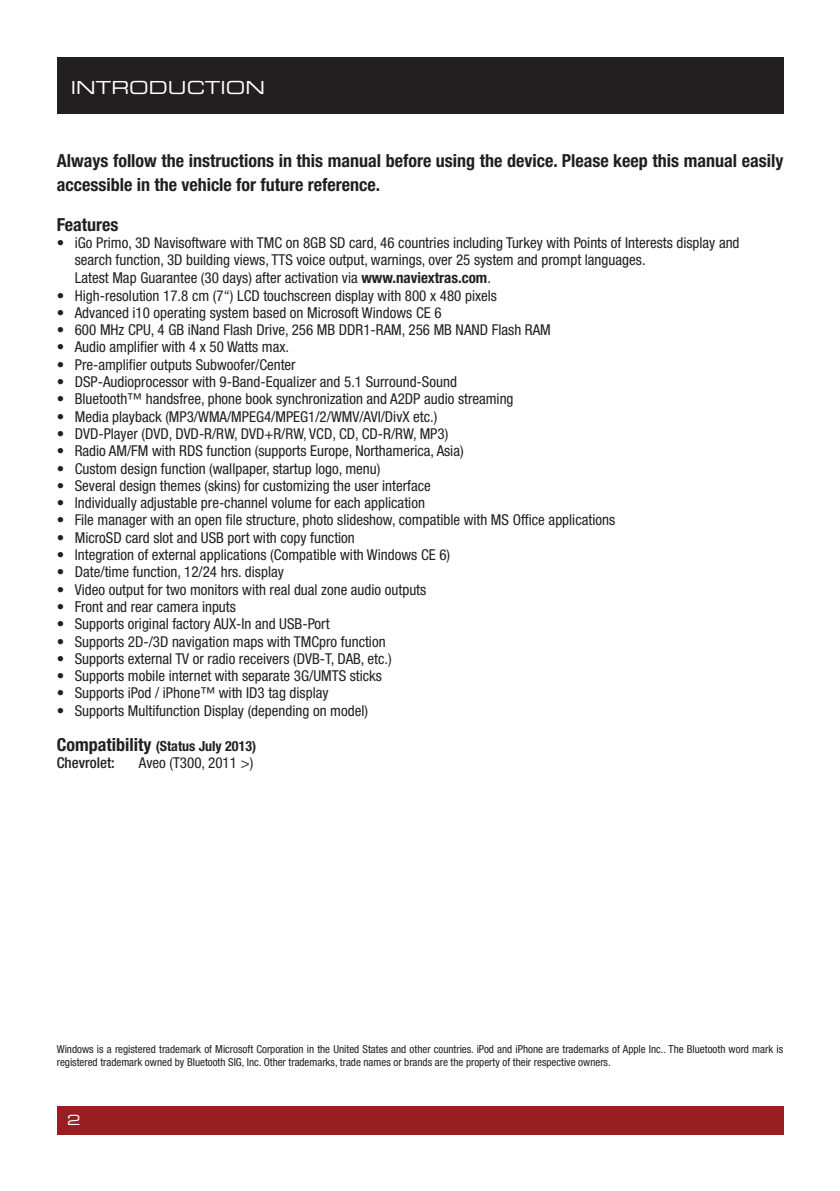
<style>
.page{position:relative;width:840px;height:1191px;background:#fff}
.page>*{position:absolute;margin:0;border:0;box-sizing:border-box;transform-origin:0 0}
.t1{font:700 condensed 18px/24px "Helvetica Neue";color:#231f20}
.t2{font:18px "Eurostile Extended Two";color:#fff}
.t3{font:condensed 15px/17.6px "Helvetica Neue";color:#231f20}
.t4{font:500 condensed 15px "Helvetica Neue";color:#231f20}
.t5{font:700 condensed 14px "Helvetica Neue";color:#231f20}
.t6{font:14px "Eurostile Extended Two";color:#fff}
.t7{font:condensed 11px/13.2px "Helvetica Neue";color:#231f20}
.s1{font-weight:700}
.s2{font-size:18px}
</style>
<div class="page">
<div style="left:57px;top:1106px;width:725px;height:28px;background:#981e21"></div>
<div style="left:57px;top:57px;width:725px;height:56px;background:#231f20"></div>
<p class="t2" style="left:71px;top:75px;width:195px">INTRODUCTION</p>
<p class="t1" style="left:57px;top:148px;width:727px">Always follow the instructions in this manual before using the device. Please keep this manual easily accessible in the vehicle for future reference.</p>
<p class="t1" style="left:57px;top:212px;width:63px">Features</p>
<p class="t3" style="left:75px;top:234px;width:666px;text-indent:-18px">• iGo Primo, 3D Navisoftware with TMC on 8GB SD card, 46 countries including Turkey with Points of Interests display and search function, 3D building views, TTS voice output, warnings, over 25 system and prompt languages.<br>Latest Map Guarantee (30 days) after activation via <span class="s1">www.naviextras.com</span>.</p>
<p class="t3" style="left:57px;top:286px;width:441px">• High-resolution 17.8 cm (7“) LCD touchscreen display with 800 x 480 pixels</p>
<p class="t3" style="left:57px;top:304px;width:386px">• Advanced i10 operating system based on Microsoft Windows CE 6</p>
<p class="t3" style="left:57px;top:321px;width:495px">• 600 MHz CPU, 4 GB iNand Flash Drive, 256 MB DDR1-RAM, 256 MB NAND Flash RAM</p>
<p class="t3" style="left:57px;top:338px;width:234px">• Audio amplifier with 4 x 50 Watts max.</p>
<p class="t3" style="left:57px;top:355px;width:240px">• Pre-amplifier outputs Subwoofer/Center</p>
<p class="t3" style="left:57px;top:373px;width:401px">• DSP-Audioprocessor with 9-Band-Equalizer and 5.1 Surround-Sound</p>
<p class="t3" style="left:57px;top:390px;width:458px">• Bluetooth™ handsfree, phone book synchronization and A2DP audio streaming</p>
<p class="t3" style="left:57px;top:407px;width:382px">• Media playback (MP3/WMA/MPEG4/MPEG1/2/WMV/AVI/DivX etc.)</p>
<p class="t3" style="left:57px;top:425px;width:393px">• DVD-Player (DVD, DVD-R/RW, DVD+R/RW, VCD, CD, CD-R/RW, MP3)</p>
<p class="t3" style="left:57px;top:442px;width:408px">• Radio AM/FM with RDS function (supports Europe, Northamerica, Asia)</p>
<p class="t3" style="left:57px;top:459px;width:325px">• Custom design function (wallpaper, startup logo, menu)</p>
<p class="t3" style="left:57px;top:476px;width:375px">• Several design themes (skins) for customizing the user interface</p>
<p class="t3" style="left:57px;top:494px;width:369px">• Individually adjustable pre-channel volume for each application</p>
<p class="t3" style="left:57px;top:511px;width:559px">• File manager with an open file structure, photo slideshow, compatible with MS Office applications</p>
<p class="t3" style="left:57px;top:528px;width:299px">• MicroSD card slot and USB port with copy function</p>
<p class="t3" style="left:57px;top:546px;width:394px">• Integration of external applications (Compatible with Windows CE 6)</p>
<p class="t3" style="left:57px;top:563px;width:228px">• Date/time function, 12/24 hrs. display</p>
<p class="t3" style="left:57px;top:580px;width:371px">• Video output for two monitors with real dual zone audio outputs</p>
<p class="t3" style="left:57px;top:598px;width:180px">• Front and rear camera inputs</p>
<p class="t3" style="left:57px;top:615px;width:274px">• Supports original factory AUX-In and USB-Port</p>
<p class="t3" style="left:57px;top:632px;width:330px">• Supports 2D-/3D navigation maps with TMCpro function</p>
<p class="t3" style="left:57px;top:649px;width:336px">• Supports external TV or radio receivers (DVB-T, DAB, etc.)</p>
<p class="t3" style="left:57px;top:667px;width:326px">• Supports mobile internet with separate 3G/UMTS sticks</p>
<p class="t3" style="left:57px;top:684px;width:273px">• Supports iPod / iPhone™ with ID3 tag display</p>
<p class="t3" style="left:57px;top:701px;width:312px">• Supports Multifunction Display (depending on model)</p>
<p class="t5" style="left:57px;top:737px;width:201px"><span class="s2">Compatibility</span> (Status July 2013)</p>
<p class="t4" style="left:57px;top:753px;width:60px">Chevrolet:</p>
<p class="t3" style="left:139px;top:753px;width:116px">Aveo (T300, 2011 &gt;)</p>
<p class="t7" style="left:57px;top:1042px;width:727px">Windows is a registered trademark of Microsoft Corporation in the United States and other countries. iPod and iPhone are trademarks of Apple Inc.. The Bluetooth word mark is registered trademark owned by Bluetooth SIG, Inc. Other trademarks, trade names or brands are the property of their respective owners.</p>
<p class="t6" style="left:67px;top:1110px;width:15px">2</p>
</div>
